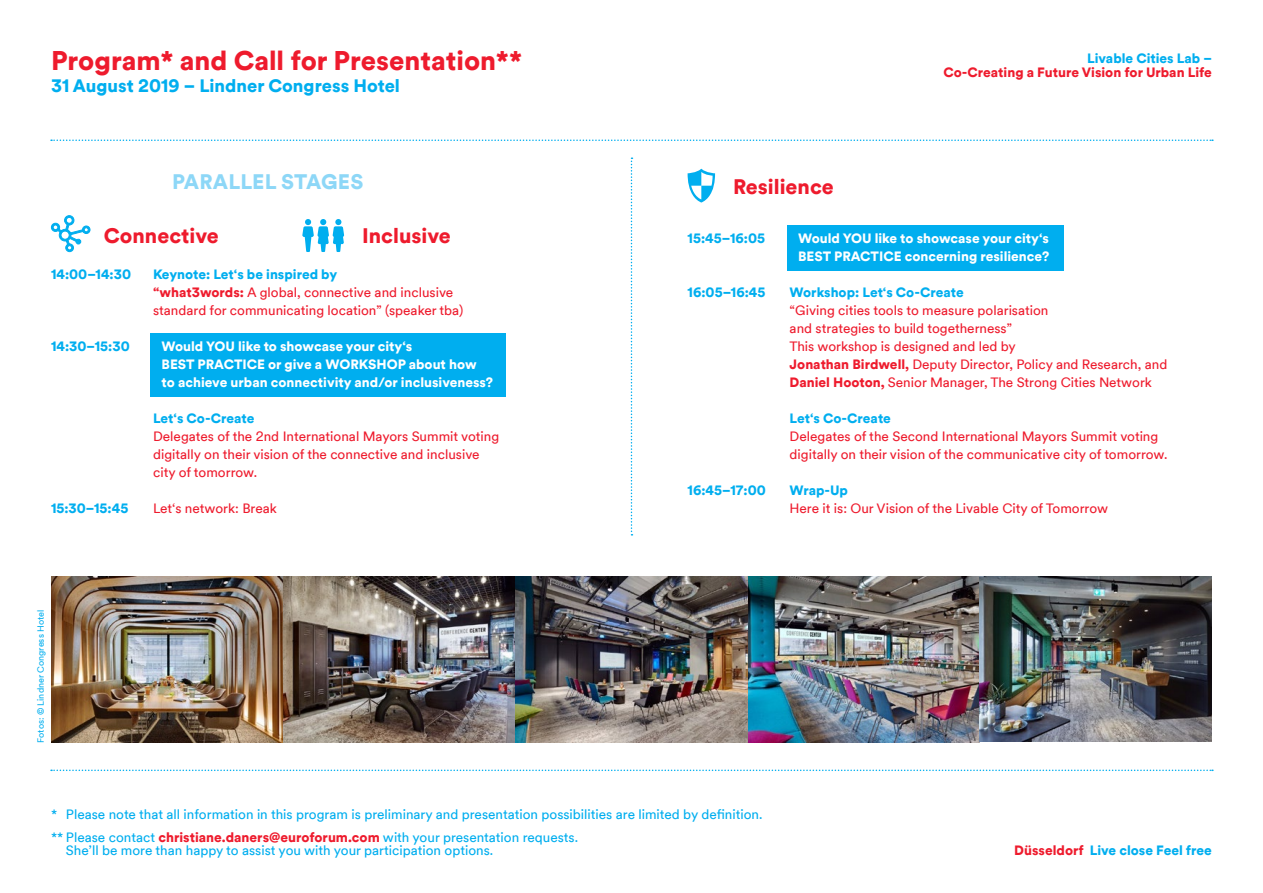
<style>
.page{position:relative;width:1263px;height:893px;background:#fff}
.page>*{position:absolute;margin:0;border:0;box-sizing:border-box;transform-origin:0 0}
.t1{font:900 27px "Duesseldorf Circular TT";color:#ee1b2d}
.t2{font:900 21px "Duesseldorf Circular TT";color:#ee1b2d}
.t3{font:900 21px "Duesseldorf Circular TT";letter-spacing:.01em;color:#8dd7f7}
.t4{font:900 18px "Duesseldorf Circular TT";color:#00aeef}
.t5{font:13.5px/18px "Duesseldorf Circular TT";color:#ee1b2d}
.t6{font:13.5px/13.5px "Duesseldorf Circular TT";color:#00aeef}
.t7{font:900 13.5px/18px "Duesseldorf Circular TT";color:#fff}
.t8{font:900 13.5px "Duesseldorf Circular TT";color:#00aeef}
.t9{font:900 13.5px "Duesseldorf Circular TT";color:#ee1b2d}
.t10{font:9px "Duesseldorf Circular TT";color:#00aeef}
.s1{font-weight:900;color:#00aeef}
.s2{font-weight:900}
.s3{font-weight:900;color:#ee1b2d}
.s4{color:#ee1b2d}
</style>
<div class="page">
<div style="left:150px;top:333px;width:356px;height:63px;background:#00aeef"></div>
<div style="left:787px;top:225px;width:276px;height:45px;background:#00aeef"></div>
<svg style="left:51px;top:770px;width:1162px;height:1px"></svg>
<svg style="left:51px;top:140px;width:1162px;height:1px"></svg>
<svg style="left:688px;top:169px;width:27px;height:34px"></svg>
<svg style="left:51px;top:215px;width:40px;height:37px"></svg>
<svg style="left:302px;top:219px;width:42px;height:33px"></svg>
<svg style="left:631px;top:158px;width:1px;height:378px"></svg>
<img style="left:51px;top:576px;width:1161px;height:167px">
<p class="t1" style="left:51px;top:41px;width:473px">Program* and Call for Presentation**</p>
<p class="t4" style="left:51px;top:73px;width:350px">31 August 2019 – Lindner Congress Hotel</p>
<p class="t3" style="left:172px;top:167px;width:193px">PARALLEL STAGES</p>
<p class="t2" style="left:104px;top:221px;width:117px">Connective</p>
<p class="t8" style="left:51px;top:265px;width:82px">14:00–14:30</p>
<p class="t5" style="left:153px;top:265px;width:312px"><span class="s1">Keynote: Let‘s be inspired by<br></span><span class="s2">“what3words:</span> A global, connective and inclusive standard for communicating location” (speaker tba)</p>
<p class="t8" style="left:51px;top:337px;width:80px">14:30–15:30</p>
<p class="t7" style="left:162px;top:337px;width:333px">Would YOU like to showcase your city‘s<br>BEST PRACTICE or give a WORKSHOP about how to achieve urban connectivity and/or inclusiveness?</p>
<p class="t5" style="left:153px;top:409px;width:348px"><span class="s1">Let‘s Co-Create<br></span>Delegates of the 2nd International Mayors Summit voting digitally on their vision of the connective and inclusive city of tomorrow.</p>
<p class="t8" style="left:51px;top:499px;width:79px">15:30–15:45</p>
<p class="t5" style="left:153px;top:499px;width:125px">Let‘s network: Break</p>
<p class="t2" style="left:362px;top:221px;width:90px">Inclusive</p>
<p class="t10" style="left:35px;top:743px;width:134px;rotate:-90deg">Fotos: © Lindner Congress Hotel</p>
<p class="t8" style="left:1087px;top:49px;width:126px">Livable Cities Lab –</p>
<p class="t9" style="left:943px;top:62px;width:270px">Co-Creating a Future Vision for Urban Life</p>
<p class="t2" style="left:733px;top:171px;width:102px">Resilience</p>
<p class="t8" style="left:688px;top:229px;width:79px">15:45–16:05</p>
<p class="t7" style="left:798px;top:229px;width:253px">Would YOU like to showcase your city‘s<br>BEST PRACTICE concerning resilience?</p>
<p class="t8" style="left:688px;top:283px;width:79px">16:05–16:45</p>
<p class="t5" style="left:790px;top:283px;width:379px"><span class="s1">Workshop: Let‘s Co-Create<br></span>“Giving cities tools to measure polarisation<br>and strategies to build togetherness”<br>This workshop is designed and led by<br><span class="s2">Jonathan Birdwell,</span> Deputy Director, Policy and Research, and <span class="s2">Daniel Hooton,</span> Senior Manager, The Strong Cities Network</p>
<p class="t5" style="left:790px;top:409px;width:379px"><span class="s1">Let‘s Co-Create<br></span>Delegates of the Second International Mayors Summit voting digitally on their vision of the communicative city of tomorrow.</p>
<p class="t8" style="left:688px;top:481px;width:80px">16:45–17:00</p>
<p class="t5" style="left:790px;top:481px;width:320px"><span class="s1">Wrap-Up<br></span>Here it is: Our Vision of the Livable City of Tomorrow</p>
<p class="t6" style="left:51px;top:807px;width:713px">* Please note that all information in this program is preliminary and presentation possibilities are limited by definition.</p>
<p class="t6" style="left:66px;top:829px;width:514px;text-indent:-15px">** Please contact <span class="s3">christiane.daners@euroforum.com</span> with your presentation requests.<br>She’ll be more than happy to assist you with your participation options.</p>
<p class="t8" style="left:1014px;top:841px;width:199px"><span class="s4">Düsseldorf</span> Live close Feel free</p>
</div>
